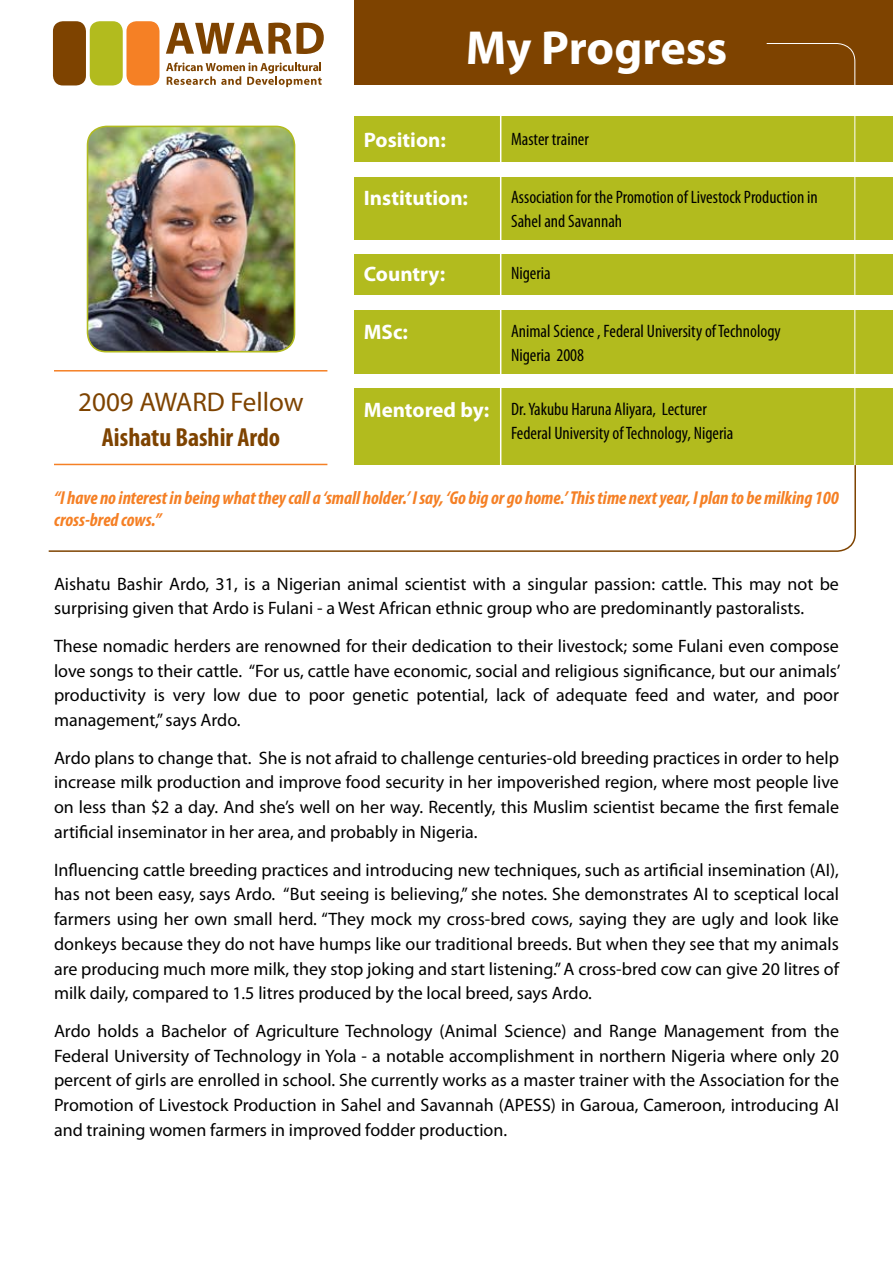
<style>
.page{position:relative;width:893px;height:1263px;background:#fff}
.page>*{position:absolute;margin:0;border:0;box-sizing:border-box;transform-origin:0 0}
.t1{font:700 48px "Myriad Pro";color:#fff}
.t2{font:27px "Myriad Pro";color:#7e4300}
.t3{font:700 condensed 26.25px "Myriad Pro";color:#7e4300}
.t4{font:700 21px "Myriad Pro";color:#fff}
.t5{font:italic 700 condensed 18.75px/22.5px "Myriad Pro";color:#f58025}
.t6{font:18px/24.8px "Myriad Pro";color:#000;text-align:justify}
.t7{font:condensed 18px/24px "Myriad Pro";color:#000}
</style>
<div class="page">
<div style="left:354px;top:0;width:539px;height:85px;background:#7e4300"></div>
<svg style="left:166px;top:23px;width:158px;height:31px"></svg>
<svg style="left:166px;top:63px;width:156px;height:24px"></svg>
<div style="left:53px;top:21px;width:33px;height:64px;background:#7e4300;border-radius:10px"></div>
<div style="left:90px;top:21px;width:33px;height:64px;background:#b2bb1e;border-radius:10px"></div>
<div style="left:126px;top:21px;width:33px;height:64px;background:#f58025;border-radius:10px"></div>
<svg style="left:48px;top:463px;width:808px;height:89px"></svg>
<hr style="left:54px;top:370px;width:273px;height:1px;background:#f58025">
<hr style="left:54px;top:464px;width:273px;height:1px;background:#f58025">
<img style="left:88px;top:126px;width:206px;height:226px">
<div style="left:87px;top:126px;width:208px;height:226px;border:2px solid #b2bb1e;border-radius:19px"></div>
<div style="left:354px;top:177px;width:539px;height:62px;background:#b2bb1e"></div>
<div style="left:354px;top:117px;width:539px;height:45px;background:#b2bb1e"></div>
<div style="left:354px;top:254px;width:539px;height:41px;background:#b2bb1e"></div>
<div style="left:354px;top:310px;width:539px;height:63px;background:#b2bb1e"></div>
<div style="left:354px;top:388px;width:539px;height:77px;background:#b2bb1e"></div>
<hr style="left:500px;top:113px;width:1px;height:362px;background:#fff">
<svg style="left:766px;top:43px;width:90px;height:423px"></svg>
<h2 class="t2" style="left:78px;top:385px;width:227px">2009 AWARD Fellow</h2>
<h3 class="t3" style="left:102px;top:421px;width:180px">Aishatu Bashir Ardo</h3>
<h1 class="t1" style="left:466px;top:17px;width:263px">My Progress</h1>
<p class="t4" style="left:364px;top:126px;width:84px">Position:</p>
<p class="t7" style="left:511px;top:127px;width:79px">Master trainer</p>
<p class="t4" style="left:364px;top:184px;width:106px">Institution:</p>
<p class="t4" style="left:364px;top:261px;width:83px">Country:</p>
<p class="t4" style="left:364px;top:318px;width:46px">MSc:</p>
<p class="t4" style="left:364px;top:396px;width:127px">Mentored by:</p>
<p class="t7" style="left:511px;top:185px;width:308px">Association for the Promotion of Livestock Production in<br>Sahel and Savannah</p>
<p class="t7" style="left:511px;top:261px;width:41px">Nigeria</p>
<p class="t7" style="left:511px;top:319px;width:271px">Animal Science , Federal University of Technology<br>Nigeria 2008</p>
<p class="t7" style="left:511px;top:397px;width:224px">Dr. Yakubu Haruna Aliyara, Lecturer<br>Federal University of Technology, Nigeria</p>
<p class="t5" style="left:54px;top:486px;width:786px">“I have no interest in being what they call a ‘small holder.’ I say, ‘Go big or go home.’ This time next year, I plan to be milking 100 cross-bred cows.”</p>
<p class="t6" style="left:54px;top:571px;width:786px">Aishatu Bashir Ardo, 31, is a Nigerian animal scientist with a singular passion: cattle. This may not be surprising given that Ardo is Fulani - a West African ethnic group who are predominantly pastoralists.</p>
<p class="t6" style="left:54px;top:633px;width:788px">These nomadic herders are renowned for their dedication to their livestock; some Fulani even compose love songs to their cattle. “For us, cattle have economic, social and religious significance, but our animals’ productivity is very low due to poor genetic potential, lack of adequate feed and water, and poor management,” says Ardo.</p>
<p class="t6" style="left:54px;top:745px;width:786px">Ardo plans to change that. She is not afraid to challenge centuries-old breeding practices in order to help increase milk production and improve food security in her impoverished region, where most people live on less than $2 a day. And she’s well on her way. Recently, this Muslim scientist became the first female artificial inseminator in her area, and probably in Nigeria.</p>
<p class="t6" style="left:54px;top:857px;width:787px">Influencing cattle breeding practices and introducing new techniques, such as artificial insemination (AI), has not been easy, says Ardo. “But seeing is believing,” she notes. She demonstrates AI to sceptical local farmers using her own small herd. “They mock my cross-bred cows, saying they are ugly and look like donkeys because they do not have humps like our traditional breeds. But when they see that my animals are producing much more milk, they stop joking and start listening.” A cross-bred cow can give 20 litres of milk daily, compared to 1.5 litres produced by the local breed, says Ardo.</p>
<p class="t6" style="left:54px;top:1018px;width:786px">Ardo holds a Bachelor of Agriculture Technology (Animal Science) and Range Management from the Federal University of Technology in Yola - a notable accomplishment in northern Nigeria where only 20 percent of girls are enrolled in school. She currently works as a master trainer with the Association for the Promotion of Livestock Production in Sahel and Savannah (APESS) in Garoua, Cameroon, introducing AI and training women farmers in improved fodder production.</p>
</div>
